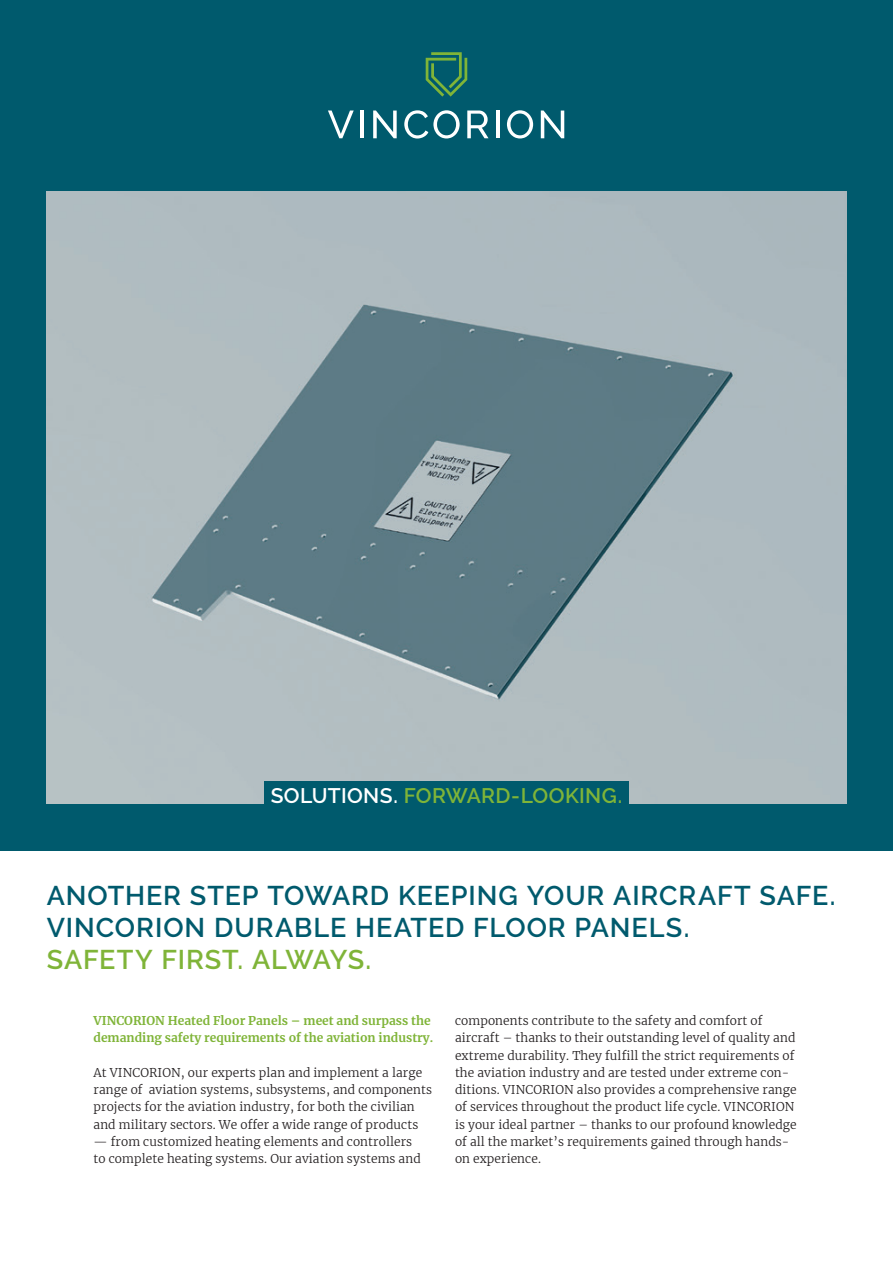
<style>
.page{position:relative;width:893px;height:1263px;background:#fff}
.page>*{position:absolute;margin:0;border:0;box-sizing:border-box;transform-origin:0 0}
.Headline_20_24_pt{font:600 27px "Raleway";letter-spacing:.03em;color:#005a6d}
.Headline_20_24_pt-2{font:600 27px "Raleway";letter-spacing:.03em;color:#7fb438}
.Headline_Title_24_28{font:600 21px "Raleway";letter-spacing:.015em;color:#7fb438}
.Body_Text__Data_Shee{font:300 12px/17.2px "Merriweather";letter-spacing:.01em;color:#231f20}
.Body_Text__Data_Shee-2{font:700 12px/17.2px "Merriweather";color:#7fb438}
.s1{color:#fff}
</style>
<div class="page">
<div style="left:0;top:0;width:893px;height:850px;background:#005a6d"></div>
<img style="left:47px;top:191px;width:799px;height:613px">
<svg style="left:328px;top:111px;width:26px;height:27px"></svg>
<hr style="left:360px;top:111px;width:4px;height:27px;background:#fff">
<svg style="left:373px;top:111px;width:24px;height:27px"></svg>
<svg style="left:404px;top:110px;width:56px;height:29px"></svg>
<svg style="left:467px;top:111px;width:21px;height:27px"></svg>
<hr style="left:496px;top:111px;width:3px;height:27px;background:#fff">
<svg style="left:507px;top:110px;width:26px;height:28px"></svg>
<svg style="left:541px;top:111px;width:23px;height:27px"></svg>
<svg style="left:426px;top:52px;width:41px;height:45px"></svg>
<div style="left:264px;top:781px;width:365px;height:29px;background:#005a6d"></div>
<p class="Headline_Title_24_28" style="left:271px;top:784px;width:353px"><span class="s1">SOLUTIONS.</span> FORWARD-LOOKING.</p>
<p class="Headline_20_24_pt" style="left:47px;top:879px;width:790px">ANOTHER STEP TOWARD KEEPING YOUR AIRCRAFT SAFE.</p>
<p class="Headline_20_24_pt" style="left:47px;top:912px;width:644px">VINCORION DURABLE HEATED FLOOR PANELS.</p>
<p class="Headline_20_24_pt-2" style="left:47px;top:944px;width:326px">SAFETY FIRST. ALWAYS.</p>
<p class="Body_Text__Data_Shee-2" style="left:94px;top:1012px;width:341px">VINCORION Heated Floor Panels – meet and surpass the demanding safety requirements of the aviation industry.</p>
<p class="Body_Text__Data_Shee" style="left:94px;top:1063px;width:340px">At VINCORION, our experts plan and implement a large range of aviation systems, subsystems, and components projects for the aviation industry, for both the civilian and military sectors. We offer a wide range of products</p>
<p class="Body_Text__Data_Shee" style="left:94px;top:1132px;width:329px">— from customized heating elements and controllers to complete heating systems. Our aviation systems and</p>
<p class="Body_Text__Data_Shee" style="left:455px;top:1012px;width:343px">components contribute to the safety and comfort of aircraft – thanks to their outstanding level of quality and extreme durability. They fulfill the strict requirements of the aviation industry and are tested under extreme con&shy;ditions. VINCORION also provides a comprehensive range of services throughout the product life cycle. VINCORION is your ideal partner – thanks to our profound knowledge of all the market’s requirements gained through hands&shy;on experience.</p>
</div>
